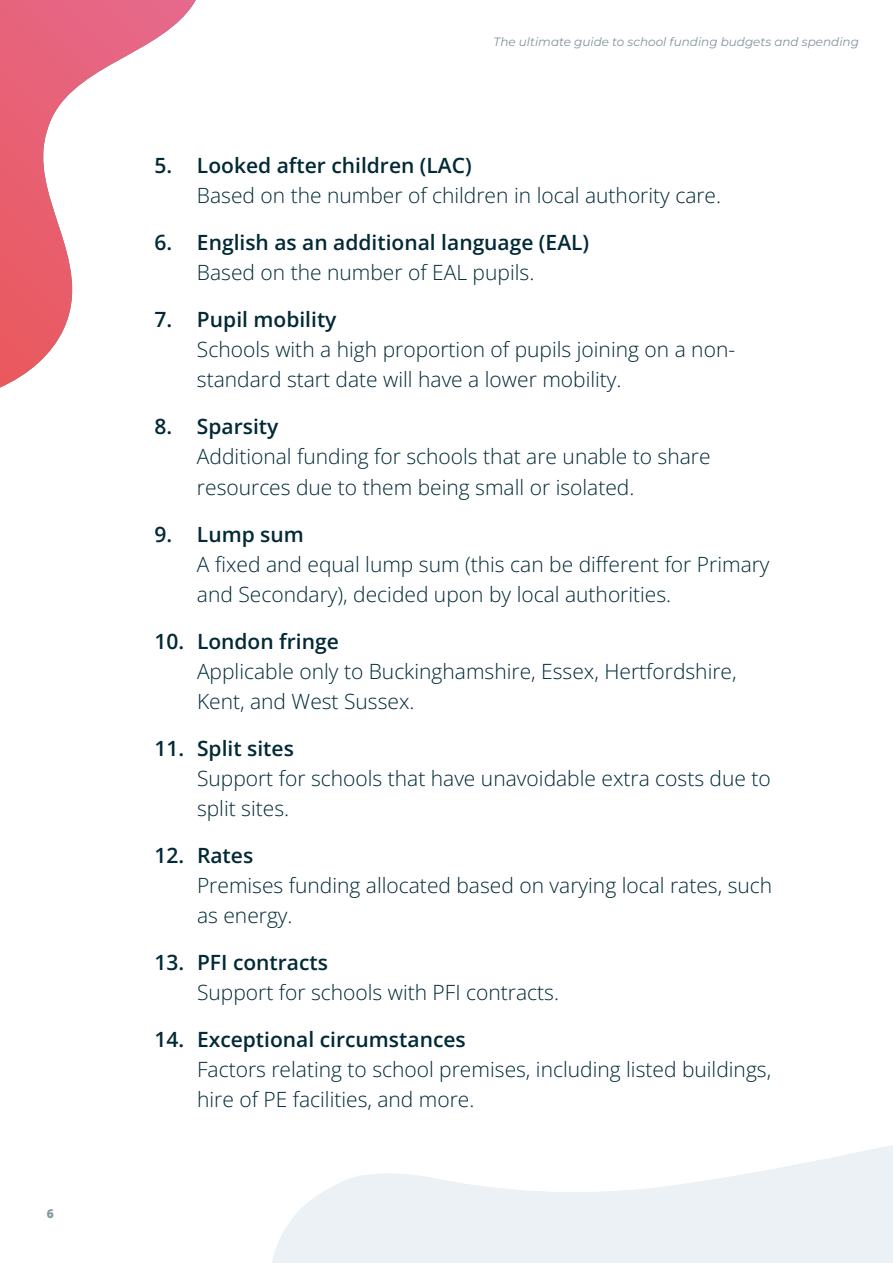
<style>
.page{position:relative;width:893px;height:1263px;background:#fff}
.page>*{position:absolute;margin:0;border:0;box-sizing:border-box;transform-origin:0 0}
.t1{font:300 21px/30px "Open Sans";color:#012936}
.t2{font:600 21px "Open Sans";color:#012936}
.t3{font:italic 12px "Montserrat";color:#80949b}
.t4{font:800 12px "Open Sans";color:#829aa6}
</style>
<div class="page">
<svg style="left:0;top:0;width:196px;height:387px"></svg>
<svg style="left:273px;top:1145px;width:620px;height:118px;fill:#ecf1f6"></svg>
<p class="t4" style="left:47px;top:1205px;width:9px">6</p>
<p class="t3" style="left:493px;top:33px;width:367px">The ultimate guide to school funding budgets and spending</p>
<p class="t2" style="left:154px;top:151px;width:319px">5. Looked after children (LAC)</p>
<p class="t1" style="left:197px;top:180px;width:526px">Based on the number of children in local authority care.</p>
<p class="t2" style="left:154px;top:228px;width:436px">6. English as an additional language (EAL)</p>
<p class="t1" style="left:197px;top:257px;width:339px">Based on the number of EAL pupils.</p>
<p class="t2" style="left:154px;top:305px;width:184px">7. Pupil mobility</p>
<p class="t1" style="left:197px;top:334px;width:540px">Schools with a high proportion of pupils joining on a non&shy;standard start date will have a lower mobility.</p>
<p class="t2" style="left:154px;top:412px;width:126px">8. Sparsity</p>
<p class="t1" style="left:197px;top:441px;width:515px">Additional funding for schools that are unable to share resources due to them being small or isolated.</p>
<p class="t2" style="left:154px;top:519px;width:151px">9. Lump sum</p>
<p class="t1" style="left:197px;top:548px;width:574px">A fixed and equal lump sum (this can be different for Primary and Secondary), decided upon by local authorities.</p>
<p class="t2" style="left:154px;top:626px;width:186px">10. London fringe</p>
<p class="t1" style="left:197px;top:655px;width:541px">Applicable only to Buckinghamshire, Essex, Hertfordshire,<br>Kent, and West Sussex.</p>
<p class="t2" style="left:154px;top:733px;width:141px">11. Split sites</p>
<p class="t1" style="left:197px;top:762px;width:575px">Support for schools that have unavoidable extra costs due to split sites.</p>
<p class="t2" style="left:154px;top:840px;width:100px">12. Rates</p>
<p class="t1" style="left:197px;top:869px;width:577px">Premises funding allocated based on varying local rates, such as energy.</p>
<p class="t2" style="left:154px;top:947px;width:175px">13. PFI contracts</p>
<p class="t1" style="left:197px;top:976px;width:363px">Support for schools with PFI contracts.</p>
<p class="t2" style="left:155px;top:1025px;width:313px">14. Exceptional circumstances</p>
<p class="t1" style="left:197px;top:1053px;width:576px">Factors relating to school premises, including listed buildings, hire of PE facilities, and more.</p>
</div>
